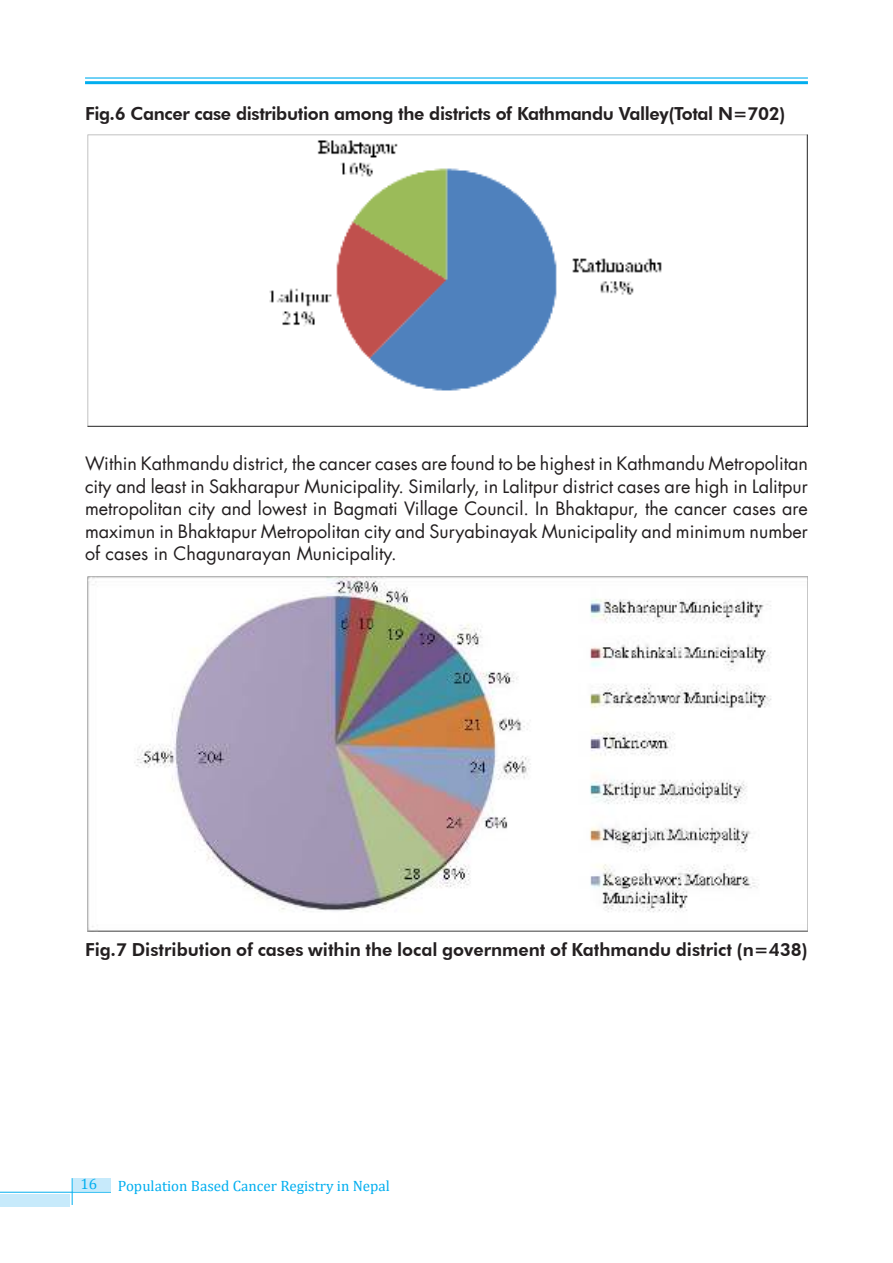
<style>
.page{position:relative;width:893px;height:1263px;background:#fff}
.page>*{position:absolute;margin:0;border:0;box-sizing:border-box;transform-origin:0 0}
.t1{font:18px/22.5px "Futura LT";color:#231f20;text-align:justify}
.t2{font:800 18px "Futura BT";color:#231f20}
.t3{font:800 18px "Futura BT";letter-spacing:-.02em;color:#231f20}
.t4{font:15px "Cambria";color:#00aeef}
</style>
<div class="page">
<hr style="left:85px;top:81px;width:723px;height:3px;background:#00aeef">
<hr style="left:85px;top:77px;width:723px;height:2px;background:#00aeef">
<hr style="left:0;top:1192px;width:111px;height:1px;background:#00aeef">
<svg style="left:72px;top:1178px;width:1px;height:27px"></svg>
<div style="left:0;top:1193px;width:70px;height:13px;background:#c7eafb"></div>
<div style="left:74px;top:1178px;width:37px;height:13px;background:#c7eafb"></div>
<img style="left:87px;top:134px;width:721px;height:293px">
<img style="left:87px;top:576px;width:721px;height:355px">
<p class="t3" style="left:85px;top:106px;width:702px">Fig.6 Cancer case distribution among the districts of Kathmandu Valley(Total N=702)</p>
<p class="t1" style="left:85px;top:454px;width:724px">Within Kathmandu district, the cancer cases are found to be highest in Kathmandu Metropolitan city and least in Sakharapur Municipality. Similarly, in Lalitpur district cases are high in Lalitpur metropolitan city and lowest in Bagmati Village Council. In Bhaktapur, the cancer cases are maximun in Bhaktapur Metropolitan city and Suryabinayak Municipality and minimum number of cases in Chagunarayan Municipality.</p>
<p class="t2" style="left:85px;top:942px;width:724px">Fig.7 Distribution of cases within the local government of Kathmandu district (n=438)</p>
<p class="t4" style="left:80px;top:1179px;width:18px">16</p>
<p class="t4" style="left:118px;top:1180px;width:274px">Population Based Cancer Registry in Nepal</p>
</div>
